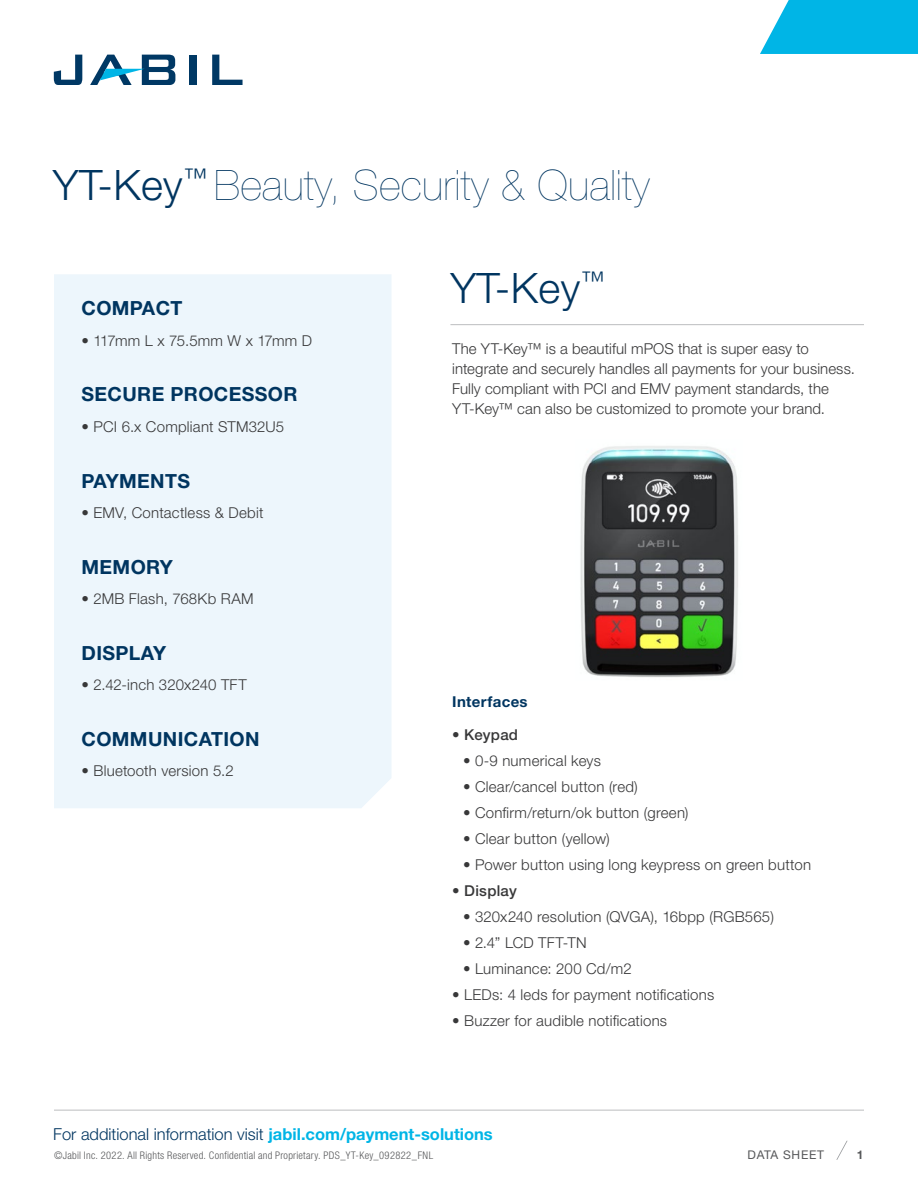
<style>
.page{position:relative;width:918px;height:1188px;background:#fff}
.page>*{position:absolute;margin:0;border:0;box-sizing:border-box;transform-origin:0 0}
.t1{font:200 42px "Helvetica Neue LT Std";letter-spacing:.01em;color:#003560}
.Header_Line{font:300 42px "Helvetica Neue LT Std";color:#003560}
.Key_Highlights{font:700 19.5px "Helvetica Neue LT Std";letter-spacing:.02em;color:#003560}
.t2{font:300 16.5px "Helvetica Neue LT Std";color:#003560}
.Bullet_Copy{font:300 15px "Helvetica Neue LT Std";letter-spacing:.015em;color:#383839}
.Copy{font:300 15px/20.1px "Helvetica Neue LT Std";letter-spacing:.005em;color:#383839}
.Bullet_Copy-2{font:300 15px "Helvetica Neue LT Std";letter-spacing:-.04em;color:#383839}
.Bullet_Copy-3{font:500 15px "Helvetica Neue LT Std";letter-spacing:.015em;color:#383839}
.Subhead{font:700 15px "Helvetica Neue LTW1 G";letter-spacing:.02em;color:#003560}
.t3{font:12px "Helvetica Neue LT Std";letter-spacing:.06em;color:#57585a}
.t4{font:700 12px "Helvetica Neue LT Std";color:#57585a}
.t5{font:300 condensed 10.5px "Helvetica Neue LT Std";letter-spacing:.025em;color:#57585a}
.s1{font-weight:300}
.s2{font-weight:700;color:#00b5e6}
</style>
<div class="page">
<hr style="left:54px;top:1110px;width:810px;height:1px;background:#bcbdc0">
<svg style="left:54px;top:55px;width:28px;height:30px"></svg>
<div style="left:189px;top:55px;width:7px;height:30px;background:#003864"></div>
<svg style="left:212px;top:55px;width:31px;height:30px"></svg>
<svg style="left:90px;top:55px;width:85px;height:30px"></svg>
<svg style="left:760px;top:0;width:158px;height:54px;background:#18bbe8"></svg>
<svg style="left:836px;top:1141px;width:12px;height:19px"></svg>
<div style="left:54px;top:274px;width:337px;height:534px;background:#edf6fc"></div>
<img style="left:580px;top:446px;width:158px;height:231px">
<hr style="left:450px;top:324px;width:414px;height:1px;background:#bcbdc0">
<p class="t1" style="left:53px;top:161px;width:598px"><span class="s1">YT-Key</span><sup>™</sup> Beauty, Security &amp; Quality</p>
<p class="Key_Highlights" style="left:82px;top:296px;width:102px">COMPACT</p>
<p class="Bullet_Copy-2" style="left:82px;top:331px;width:232px">• 117mm L x 75.5mm W x 17mm D</p>
<p class="Key_Highlights" style="left:82px;top:382px;width:218px">SECURE PROCESSOR</p>
<p class="Bullet_Copy" style="left:82px;top:417px;width:204px">• PCI 6.x Compliant STM32U5</p>
<p class="Key_Highlights" style="left:82px;top:469px;width:110px">PAYMENTS</p>
<p class="Bullet_Copy" style="left:82px;top:503px;width:184px">• EMV, Contactless &amp; Debit</p>
<p class="Key_Highlights" style="left:82px;top:555px;width:93px">MEMORY</p>
<p class="Bullet_Copy" style="left:82px;top:590px;width:174px">• 2MB Flash, 768Kb RAM</p>
<p class="Key_Highlights" style="left:82px;top:641px;width:86px">DISPLAY</p>
<p class="Bullet_Copy" style="left:82px;top:676px;width:167px">• 2.42-inch 320x240 TFT</p>
<p class="Key_Highlights" style="left:82px;top:727px;width:179px">COMMUNICATION</p>
<p class="Bullet_Copy" style="left:82px;top:762px;width:154px">• Bluetooth version 5.2</p>
<p class="Header_Line" style="left:450px;top:262px;width:156px">YT-Key<sup>™</sup></p>
<p class="Copy" style="left:452px;top:339px;width:404px">The YT-Key™ is a beautiful mPOS that is super easy to integrate and securely handles all payments for your business.<br>Fully compliant with PCI and EMV payment standards, the YT-Key™ can also be customized to promote your brand.</p>
<p class="Subhead" style="left:452px;top:692px;width:77px">Interfaces</p>
<p class="Bullet_Copy-3" style="left:452px;top:726px;width:67px"><span class="s1">•</span> Keypad</p>
<p class="Bullet_Copy" style="left:463px;top:752px;width:139px">• 0-9 numerical keys</p>
<p class="Bullet_Copy" style="left:463px;top:778px;width:176px">• Clear/cancel button (red)</p>
<p class="Bullet_Copy" style="left:463px;top:804px;width:227px">• Confirm/return/ok button (green)</p>
<p class="Bullet_Copy" style="left:463px;top:829px;width:148px">• Clear button (yellow)</p>
<p class="Bullet_Copy" style="left:463px;top:855px;width:350px">• Power button using long keypress on green button</p>
<p class="Bullet_Copy-3" style="left:452px;top:882px;width:66px"><span class="s1">•</span> Display</p>
<p class="Bullet_Copy" style="left:463px;top:907px;width:312px">• 320x240 resolution (QVGA), 16bpp (RGB565)</p>
<p class="Bullet_Copy" style="left:463px;top:933px;width:125px">• 2.4” LCD TFT-TN</p>
<p class="Bullet_Copy" style="left:463px;top:959px;width:170px">• Luminance: 200 Cd/m2</p>
<p class="Bullet_Copy" style="left:452px;top:985px;width:264px">• LEDs: 4 leds for payment notifications</p>
<p class="Bullet_Copy" style="left:452px;top:1011px;width:216px">• Buzzer for audible notifications</p>
<p class="t2" style="left:53px;top:1124px;width:441px">For additional information visit <span class="s2">jabil.com/payment-solutions</span></p>
<p class="t5" style="left:54px;top:1149px;width:381px">©Jabil Inc. 2022. All Rights Reserved. Confidential and Proprietary. PDS_YT-Key_092822_FNL</p>
<p class="t3" style="left:748px;top:1148px;width:78px">DATA SHEET</p>
<p class="t4" style="left:857px;top:1147px;width:8px">1</p>
</div>
